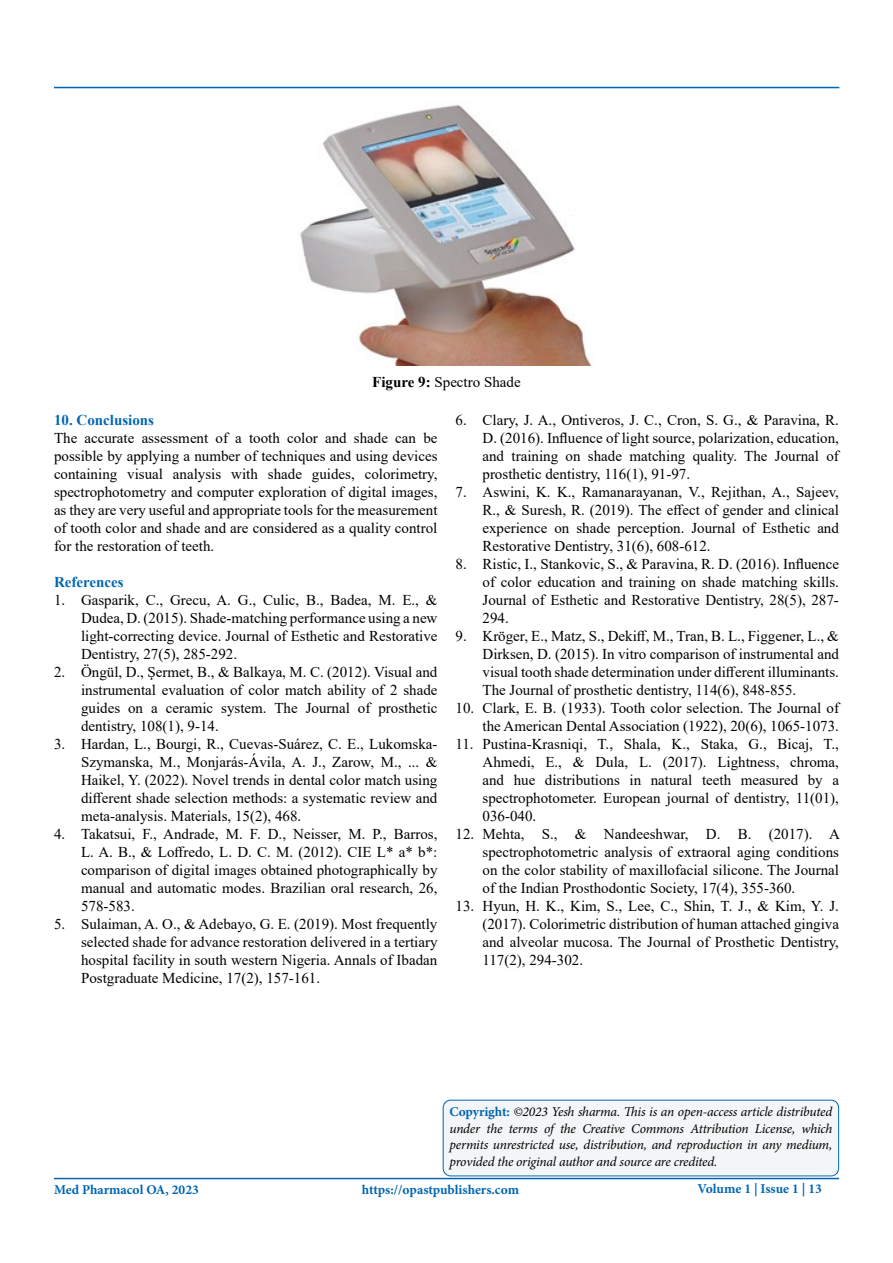
<style>
.page{position:relative;width:893px;height:1263px;background:#fff}
.page>*{position:absolute;margin:0;border:0;box-sizing:border-box;transform-origin:0 0}
.t1{font:15px/18px "Times New Roman";color:#000;text-align:justify}
.t2{font:700 15px "Times New Roman";color:#0066b3}
.t3{font:italic 13.5px/16.5px "Minion Pro";letter-spacing:-.02em;color:#000;text-align:justify}
.t4{font:700 13.5px "Minion Pro";color:#0066b3}
.s1{font-weight:700}
.s2{font-weight:700;font-style:normal;color:#0066b3}
</style>
<div class="page">
<hr style="left:54px;top:1178px;width:785px;height:1px;background:#0066b3">
<hr style="left:54px;top:87px;width:785px;height:1px;background:#0066b3">
<div style="left:430px;top:1091px;width:422px;height:85px;background:#f3f5f7"></div>
<div style="left:443px;top:1100px;width:396px;height:76px;border:1px solid #0066b3;border-radius:8px"></div>
<img style="left:300px;top:104px;width:292px;height:261px">
<p class="t1" style="left:372px;top:372px;width:150px"><span class="s1">Figure 9:</span> Spectro Shade</p>
<p class="t2" style="left:54px;top:409px;width:102px">10. Conclusions</p>
<p class="t1" style="left:54px;top:429px;width:385px">The accurate assessment of a tooth color and shade can be possible by applying a number of techniques and using devices containing visual analysis with shade guides, colorimetry, spectrophotometry and computer exploration of digital images, as they are very useful and appropriate tools for the measurement of tooth color and shade and are considered as a quality control for the restoration of teeth.</p>
<p class="t2" style="left:54px;top:571px;width:71px">References</p>
<p class="t1" style="left:81px;top:591px;width:358px;text-indent:-27px">1. Gasparik, C., Grecu, A. G., Culic, B., Badea, M. E., &amp; Dudea, D. (2015). Shade‐matching performance using a new light‐correcting device. Journal of Esthetic and Restorative Dentistry, 27(5), 285-292.</p>
<p class="t1" style="left:81px;top:663px;width:358px;text-indent:-27px">2. Öngül, D., Şermet, B., &amp; Balkaya, M. C. (2012). Visual and instrumental evaluation of color match ability of 2 shade guides on a ceramic system. The Journal of prosthetic dentistry, 108(1), 9-14.</p>
<p class="t1" style="left:81px;top:735px;width:358px;text-indent:-27px">3. Hardan, L., Bourgi, R., Cuevas-Suárez, C. E., Lukomska-Szymanska, M., Monjarás-Ávila, A. J., Zarow, M., ... &amp; Haikel, Y. (2022). Novel trends in dental color match using different shade selection methods: a systematic review and meta-analysis. Materials, 15(2), 468.</p>
<p class="t1" style="left:81px;top:825px;width:358px;text-indent:-27px">4. Takatsui, F., Andrade, M. F. D., Neisser, M. P., Barros, L. A. B., &amp; Loffredo, L. D. C. M. (2012). CIE L* a* b*: comparison of digital images obtained photographically by manual and automatic modes. Brazilian oral research, 26, 578-583.</p>
<p class="t1" style="left:81px;top:915px;width:358px;text-indent:-27px">5. Sulaiman, A. O., &amp; Adebayo, G. E. (2019). Most frequently selected shade for advance restoration delivered in a tertiary hospital facility in south western Nigeria. Annals of Ibadan Postgraduate Medicine, 17(2), 157-161.</p>
<p class="t1" style="left:482px;top:411px;width:358px;text-indent:-27px">6. Clary, J. A., Ontiveros, J. C., Cron, S. G., &amp; Paravina, R.<br>D. (2016). Influence of light source, polarization, education, and training on shade matching quality. The Journal of prosthetic dentistry, 116(1), 91-97.</p>
<p class="t1" style="left:482px;top:483px;width:358px;text-indent:-27px">7. Aswini, K. K., Ramanarayanan, V., Rejithan, A., Sajeev, R., &amp; Suresh, R. (2019). The effect of gender and clinical experience on shade perception. Journal of Esthetic and Restorative Dentistry, 31(6), 608-612.</p>
<p class="t1" style="left:482px;top:555px;width:358px;text-indent:-27px">8. Ristic, I., Stankovic, S., &amp; Paravina, R. D. (2016). Influence of color education and training on shade matching skills.<br>Journal of Esthetic and Restorative Dentistry, 28(5), 287- 294.</p>
<p class="t1" style="left:482px;top:627px;width:358px;text-indent:-27px">9. Kröger, E., Matz, S., Dekiff, M., Tran, B. L., Figgener, L., &amp; Dirksen, D. (2015). In vitro comparison of instrumental and visual tooth shade determination under different illuminants.<br>The Journal of prosthetic dentistry, 114(6), 848-855.</p>
<p class="t1" style="left:455px;top:699px;width:385px;text-align:right">10. Clark, E. B. (1933). Tooth color selection. The Journal of the American Dental Association (1922), 20(6), 1065-1073.</p>
<p class="t1" style="left:482px;top:735px;width:358px;text-indent:-27px">11. Pustina-Krasniqi, T., Shala, K., Staka, G., Bicaj, T., Ahmedi, E., &amp; Dula, L. (2017). Lightness, chroma, and hue distributions in natural teeth measured by a spectrophotometer. European journal of dentistry, 11(01), 036-040.</p>
<p class="t1" style="left:482px;top:825px;width:359px;text-indent:-27px">12. Mehta, S., &amp; Nandeeshwar, D. B. (2017). A spectrophotometric analysis of extraoral aging conditions on the color stability of maxillofacial silicone. The Journal of the Indian Prosthodontic Society, 17(4), 355-360.</p>
<p class="t1" style="left:482px;top:897px;width:358px;text-indent:-27px">13. Hyun, H. K., Kim, S., Lee, C., Shin, T. J., &amp; Kim, Y. J. (2017). Colorimetric distribution of human attached gingiva and alveolar mucosa. The Journal of Prosthetic Dentistry, 117(2), 294-302.</p>
<p class="t3" style="left:449px;top:1104px;width:384px"><span class="s2">Copyright:</span> ©2023 Yesh sharma. This is an open-access article distributed under the terms of the Creative Commons Attribution License, which permits unrestricted use, distribution, and reproduction in any medium, provided the original author and source are credited.</p>
<p class="t4" style="left:362px;top:1180px;width:159px">https://opastpublishers.com</p>
<p class="t4" style="left:54px;top:1180px;width:146px">Med Pharmacol OA, 2023</p>
<p class="t4" style="left:697px;top:1179px;width:126px">Volume 1 | Issue 1 | 13</p>
</div>
